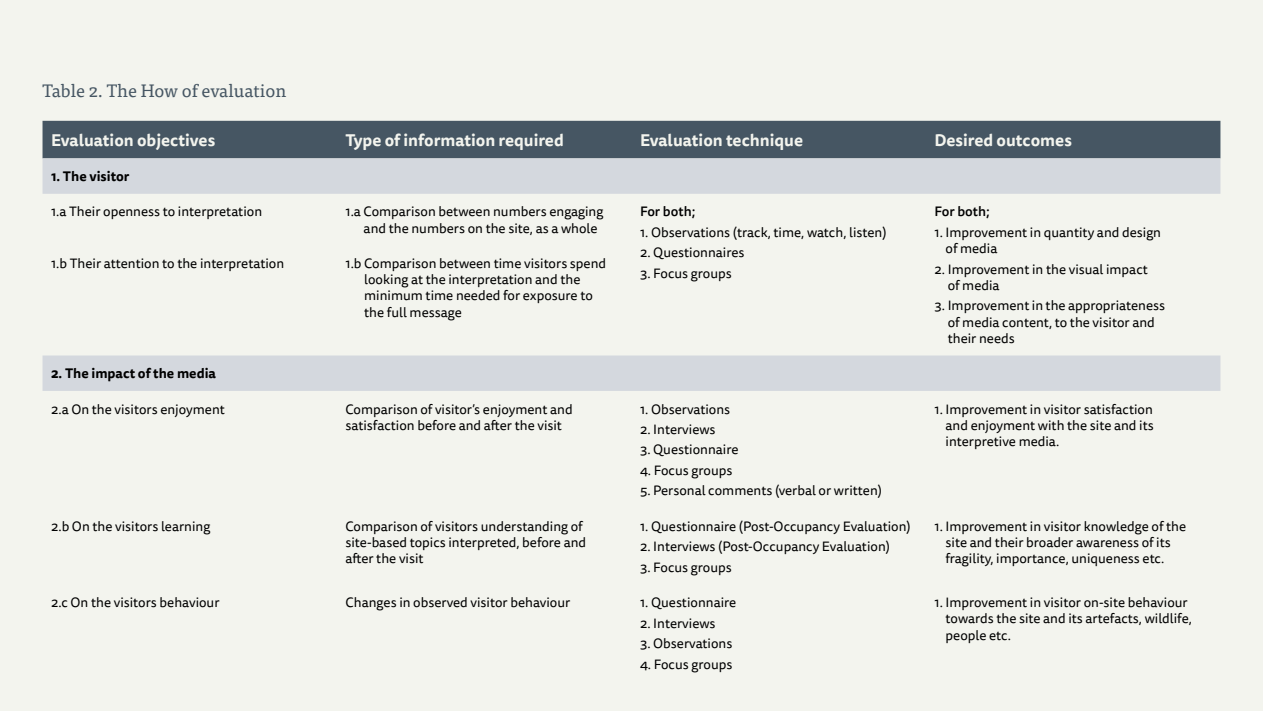
<style>
.page{position:relative;width:1263px;height:711px;background:#fff}
.page>*{position:absolute;margin:0;border:0;box-sizing:border-box;transform-origin:0 0}
.Intro{font:18px "Tisa Pro";color:#465663}
.Body{font:700 16.5px "Tisa Sans Pro";color:#f3f4ee}
.Body-2{font:13.5px/16.2px "Tisa Sans Pro";color:#000}
.Body-3{font:700 13.5px "Tisa Sans Pro";color:#000}
.Body-4{font:500 13.5px "Tisa Sans Pro";color:#000}
</style>
<div class="page">
<div style="left:0;top:0;width:1263px;height:710px;background:#f3f4ee"></div>
<div style="left:43px;top:121px;width:1177px;height:37px;background:#465663"></div>
<svg style="left:43px;top:158px;width:1177px;height:232px"></svg>
<p class="Intro" style="left:43px;top:78px;width:245px">Table 2. The How of evaluation</p>
<p class="Body" style="left:51px;top:127px;width:166px">Evaluation objectives</p>
<p class="Body" style="left:345px;top:127px;width:220px">Type of information required</p>
<p class="Body" style="left:640px;top:127px;width:165px">Evaluation technique</p>
<p class="Body" style="left:934px;top:127px;width:139px">Desired outcomes</p>
<p class="Body-3" style="left:51px;top:166px;width:80px">1. The visitor</p>
<p class="Body-2" style="left:51px;top:204px;width:213px">1.a Their openness to interpretation</p>
<p class="Body-2" style="left:364px;top:204px;width:241px;text-indent:-18px">1.a Comparison between numbers engaging and the numbers on the site, as a whole</p>
<p class="Body-4" style="left:640px;top:202px;width:57px">For both;</p>
<p class="Body-4" style="left:934px;top:202px;width:57px">For both;</p>
<p class="Body-2" style="left:945px;top:224px;width:217px;text-indent:-11px">1. Improvement in quantity and design of media</p>
<p class="Body-2" style="left:948px;top:261px;width:202px;text-indent:-13px">2. Improvement in the visual impact of media</p>
<p class="Body-2" style="left:948px;top:297px;width:219px;text-indent:-13px">3. Improvement in the appropriateness of media content, to the visitor and their needs</p>
<p class="Body-2" style="left:640px;top:224px;width:248px">1. Observations (track, time, watch, listen)</p>
<p class="Body-2" style="left:640px;top:245px;width:106px">2. Questionnaires</p>
<p class="Body-2" style="left:640px;top:265px;width:93px">3. Focus groups</p>
<p class="Body-2" style="left:51px;top:255px;width:235px">1.b Their attention to the interpretation</p>
<p class="Body-2" style="left:364px;top:255px;width:243px;text-indent:-19px">1.b Comparison between time visitors spend looking at the interpretation and the minimum time needed for exposure to the full message</p>
<p class="Body-3" style="left:51px;top:363px;width:167px">2. The impact of the media</p>
<p class="Body-2" style="left:51px;top:401px;width:175px">2.a On the visitors enjoyment</p>
<p class="Body-2" style="left:345px;top:401px;width:229px">Comparison of visitor’s enjoyment and satisfaction before and after the visit</p>
<p class="Body-2" style="left:640px;top:401px;width:92px">1. Observations</p>
<p class="Body-2" style="left:640px;top:421px;width:77px">2. Interviews</p>
<p class="Body-2" style="left:640px;top:441px;width:100px">3. Questionnaire</p>
<p class="Body-2" style="left:640px;top:462px;width:94px">4. Focus groups</p>
<p class="Body-2" style="left:640px;top:482px;width:244px">5. Personal comments (verbal or written)</p>
<p class="Body-2" style="left:51px;top:518px;width:161px">2.b On the visitors learning</p>
<p class="Body-2" style="left:345px;top:518px;width:242px">Comparison of visitors understanding of site-based topics interpreted, before and after the visit</p>
<p class="Body-2" style="left:640px;top:518px;width:272px">1. Questionnaire (Post-Occupancy Evaluation)</p>
<p class="Body-2" style="left:640px;top:538px;width:252px">2. Interviews (Post-Occupancy Evaluation)</p>
<p class="Body-2" style="left:640px;top:559px;width:93px">3. Focus groups</p>
<p class="Body-2" style="left:51px;top:594px;width:170px">2.c On the visitors behaviour</p>
<p class="Body-2" style="left:345px;top:594px;width:226px">Changes in observed visitor behaviour</p>
<p class="Body-2" style="left:640px;top:594px;width:98px">1. Questionnaire</p>
<p class="Body-2" style="left:640px;top:614px;width:77px">2. Interviews</p>
<p class="Body-2" style="left:640px;top:635px;width:94px">3. Observations</p>
<p class="Body-2" style="left:640px;top:655px;width:94px">4. Focus groups</p>
<p class="Body-2" style="left:945px;top:401px;width:210px;text-align:justify;text-indent:-11px">1. Improvement in visitor satisfaction and enjoyment with the site and its interpretive media.</p>
<p class="Body-2" style="left:945px;top:518px;width:242px;text-indent:-11px">1. Improvement in visitor knowledge of the site and their broader awareness of its fragility, importance, uniqueness etc.</p>
<p class="Body-2" style="left:945px;top:594px;width:248px;text-indent:-11px">1. Improvement in visitor on-site behaviour towards the site and its artefacts, wildlife, people etc.</p>
</div>
